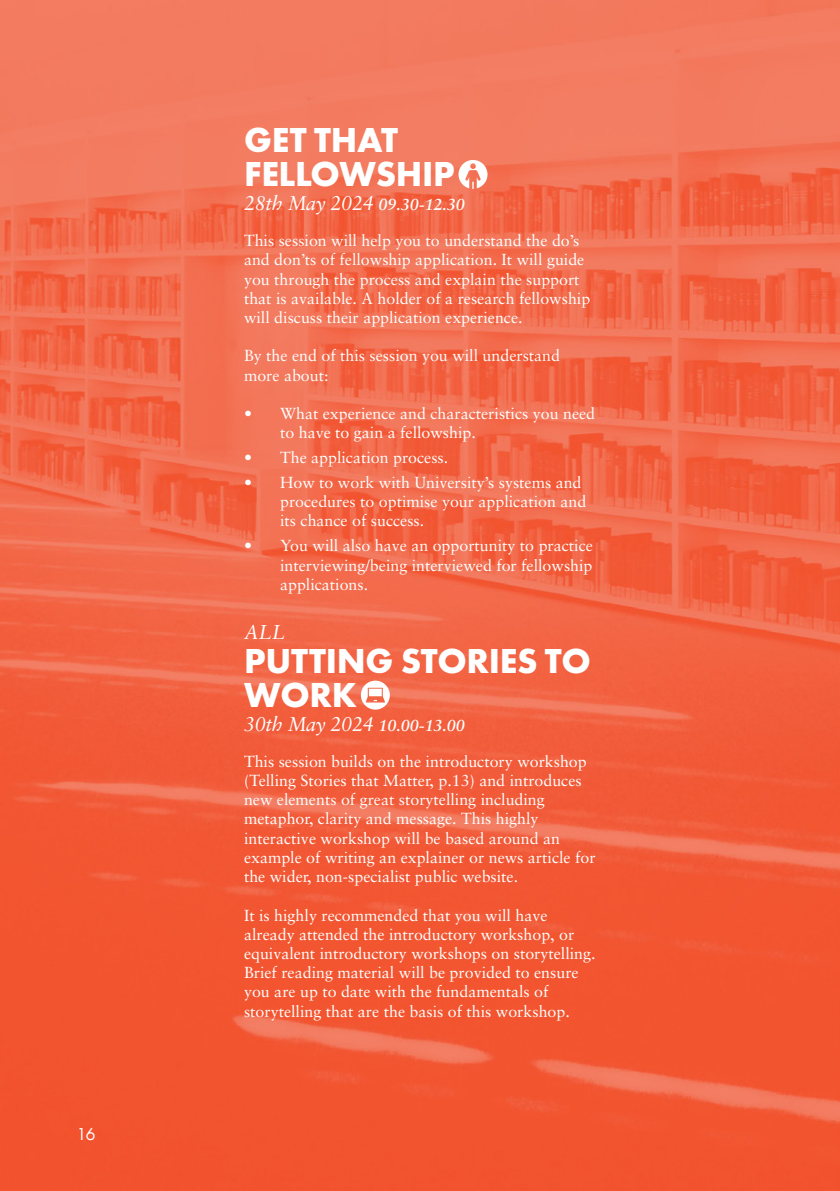
<style>
.page{position:relative;width:840px;height:1191px;background:#fff}
.page>*{position:absolute;margin:0;border:0;box-sizing:border-box;transform-origin:0 0}
.t1{font:700 36px/34px "Futura PT";letter-spacing:-.01em;color:#fff}
.t2{font:italic 20px "Sabon LT Pro";letter-spacing:-.02em;color:#fff}
.t3{font:18px "Futura PT";color:#fff}
.t4{font:16px/19.2px "Sabon LT Pro";color:#fff}
.s1{font-weight:700;font-size:16px}
</style>
<div class="page">
<img style="left:0;top:0;width:839px;height:1191px">
<svg style="left:458px;top:160px;width:29px;height:29px"></svg>
<svg style="left:360px;top:680px;width:29px;height:29px"></svg>
<p class="t3" style="left:77px;top:1122px;width:21px">16</p>
<p class="t1" style="left:244px;top:122px;width:212px">GET THAT<br>FELLOWSHIP</p>
<p class="t2" style="left:244px;top:190px;width:222px">28th May 2024 <span class="s1">09.30-12.30</span></p>
<p class="t4" style="left:244px;top:231px;width:347px">This session will help you to understand the do’s and don’ts of fellowship application. It will guide you through the process and explain the support that is available. A holder of a research fellowship will discuss their application experience.</p>
<p class="t4" style="left:244px;top:346px;width:317px">By the end of this session you will understand more about:</p>
<p class="t4" style="left:280px;top:403px;width:316px;text-indent:-36px">• What experience and characteristics you need to have to gain a fellowship.</p>
<p class="t4" style="left:244px;top:447px;width:206px">• The application process.</p>
<p class="t4" style="left:280px;top:472px;width:307px;text-indent:-36px">• How to work with University’s systems and procedures to optimise your application and its chance of success.</p>
<p class="t4" style="left:280px;top:536px;width:314px;text-align:justify;text-indent:-36px">• You will also have an opportunity to practice interviewing/being interviewed for fellowship applications.</p>
<p class="t2" style="left:244px;top:619px;width:43px">ALL</p>
<p class="t1" style="left:244px;top:642px;width:348px">PUTTING STORIES TO<br>WORK</p>
<p class="t2" style="left:244px;top:711px;width:222px">30th May 2024 <span class="s1">10.00-13.00</span></p>
<p class="t4" style="left:244px;top:751px;width:353px">This session builds on the introductory workshop (Telling Stories that Matter, p.13) and introduces new elements of great storytelling including metaphor, clarity and message. This highly interactive workshop will be based around an example of writing an explainer or news article for the wider, non-specialist public website.</p>
<p class="t4" style="left:244px;top:905px;width:353px">It is highly recommended that you will have already attended the introductory workshop, or equivalent introductory workshops on storytelling.<br>Brief reading material will be provided to ensure you are up to date with the fundamentals of storytelling that are the basis of this workshop.</p>
</div>
